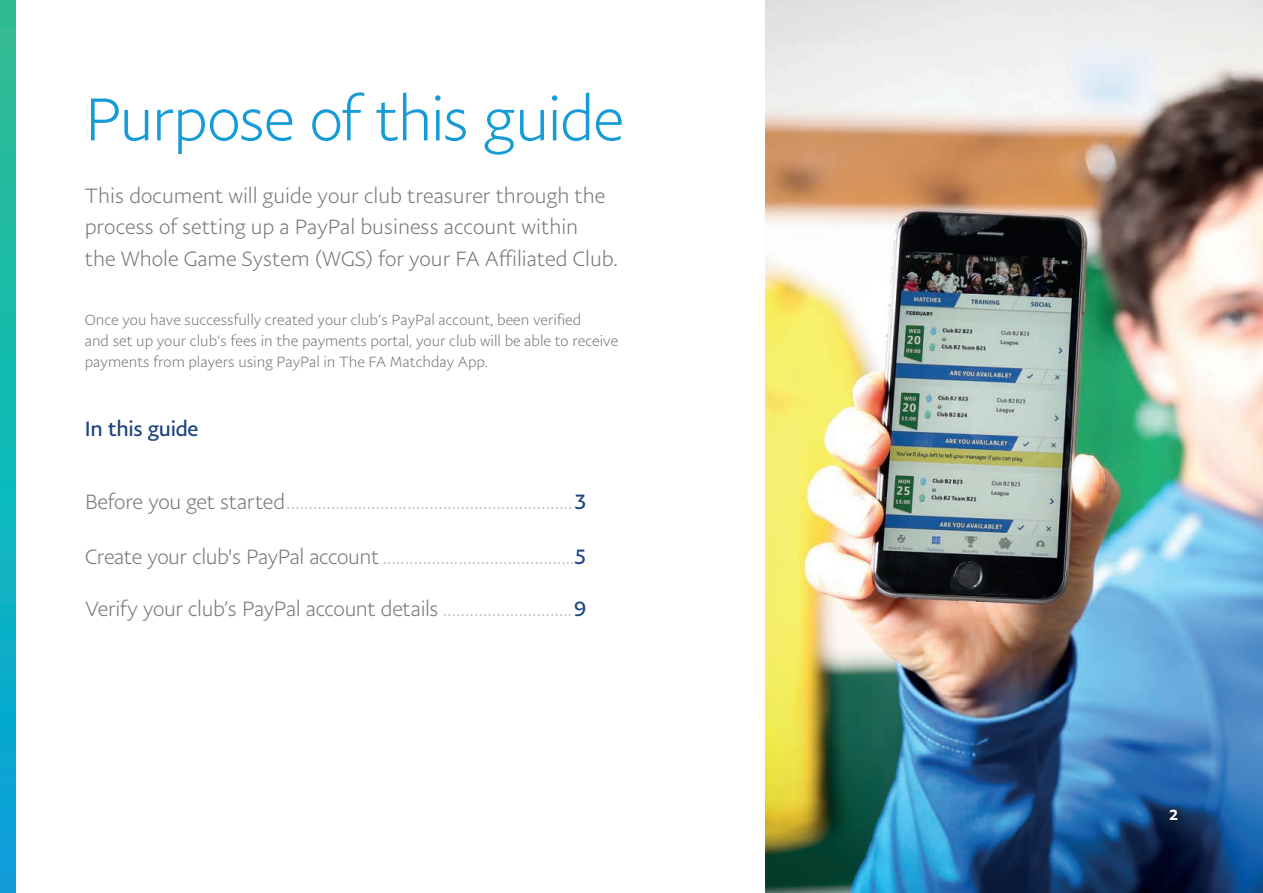
<style>
.page{position:relative;width:1263px;height:893px;background:#fff}
.page>*{position:absolute;margin:0;border:0;box-sizing:border-box;transform-origin:0 0}
.t1{font:300 61.2px "Pay Pal Sans Big";letter-spacing:-.025em;color:#159bd8}
.t2{font:300 21px "Pay Pal Sans Big";letter-spacing:-.025em;color:#bcbfc0}
.t3{font:300 21px/31.5px "Pay Pal Sans Big";color:#75797b}
.t4{font:300 21px "Pay Pal Sans Big";letter-spacing:-.02em;color:#75797b}
.t5{font:21px "Pay Pal Sans Big";letter-spacing:-.015em;color:#1c4280}
.t6{font:300 15px/21px "Pay Pal Sans Big";color:#75797b}
.t7{font:500 15px "Pay Pal Sans Big";color:#fff}
.s1{color:#75797b}
.s2{font-weight:400;color:#1c4280}
.s3{color:#bcbfc0}
</style>
<div class="page">
<svg style="left:0;top:0;width:15px;height:893px;background:#16b3b6"></svg>
<img style="left:765px;top:0;width:498px;height:893px">
<div style="left:1162px;top:802px;width:23px;height:26px;background:#000;opacity:.75"></div>
<h1 class="t1" style="left:85px;top:82px;width:541px">Purpose of this guide</h1>
<h2 class="t3" style="left:85px;top:179px;width:535px">This document will guide your club treasurer through the process of setting up a PayPal business account within<br>the Whole Game System (WGS) for your FA Affiliated Club.</h2>
<p class="t6" style="left:85px;top:309px;width:535px">Once you have successfully created your club’s PayPal account, been verified<br>and set up your club’s fees in the payments portal, your club will be able to receive payments from players using PayPal in The FA Matchday App.</p>
<h2 class="t5" style="left:85px;top:416px;width:115px">In this guide</h2>
<h2 class="t2" style="left:85px;top:489px;width:502px"><span class="s1">Before you get started</span>................................................................<span class="s2">3</span></h2>
<h2 class="t2" style="left:85px;top:544px;width:502px"><span class="s1">Create your club's PayPal account</span>...........................................<span class="s2">5</span></h2>
<h2 class="t4" style="left:85px;top:596px;width:502px">Verify your club’s PayPal account details <span class="s3">.............................</span><span class="s2">9</span></h2>
<p class="t7" style="left:1169px;top:805px;width:10px">2</p>
</div>
